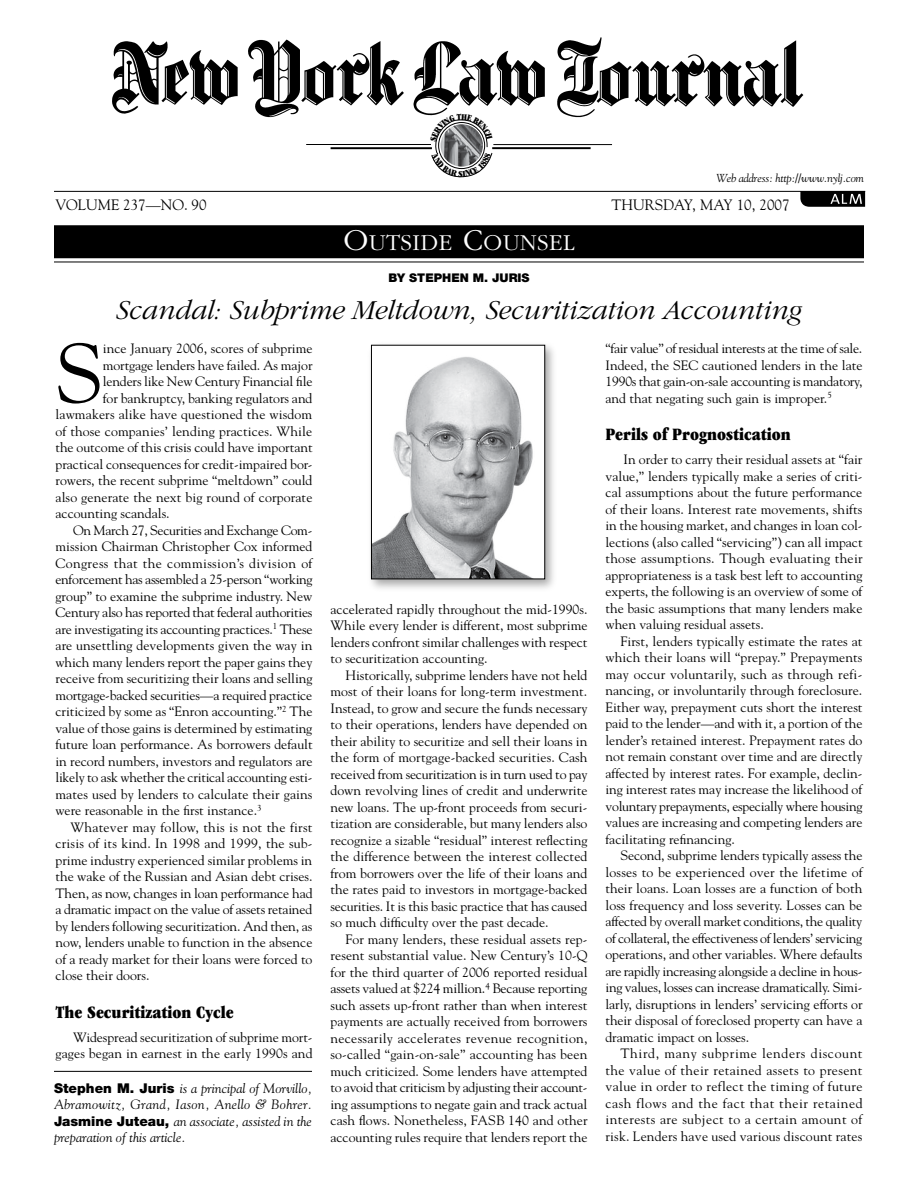
<style>
.page{position:relative;width:918px;height:1188px;background:#fff}
.page>*{position:absolute;margin:0;border:0;box-sizing:border-box;transform-origin:0 0}
.t1{font:83.85px "Goudy";color:#000}
.t2{font:italic 300 28.5px "ITC Garamond Std";letter-spacing:-.005em;color:#000}
.t3{font:300 23.7px "ITC Garamond Std";letter-spacing:.015em;color:#fff}
.t4{font:18px "ITC Garamond Std Ult Cond";color:#000}
.t5{font:15px "Goudy";color:#000}
.t6{font:13.5px/16.5px "Goudy";color:#000;text-align:justify}
.t7{font:13.5px "Goudy";letter-spacing:-.02em;color:#000}
.t8{font:italic 13.5px/16.5px "Goudy";color:#000;text-align:justify}
.t9{font:13.5px "Goudy";letter-spacing:.025em;color:#000}
.t10{font:900 12px "Helvetica Neue LT Std";color:#000}
.t11{font:italic 11.55px "Goudy";letter-spacing:-.02em;color:#000}
.s1{font-size:31.5px}
.s2{font-family:"Helvetica Neue LT Std";font-weight:900;font-style:normal}
</style>
<div class="page">
<img style="left:112px;top:37px;width:692px;height:81px">
<hr style="left:331px;top:147px;width:101px;height:2px;background:#000">
<hr style="left:306px;top:144px;width:125px;height:1px;background:#000">
<hr style="left:493px;top:144px;width:119px;height:1px;background:#000">
<hr style="left:492px;top:147px;width:99px;height:2px;background:#000">
<hr style="left:54px;top:191px;width:811px;height:1px;background:#000">
<svg style="left:800px;top:192px;width:65px;height:15px"></svg>
<div style="left:54px;top:225px;width:810px;height:33px;background:#000"></div>
<hr style="left:54px;top:262px;width:810px;height:1px;background:#000">
<hr style="left:54px;top:1071px;width:258px;height:1px;background:#000">
<div style="left:367px;top:340px;width:192px;height:253px;background:#000;opacity:.35"></div>
<img style="left:373px;top:347px;width:170px;height:230px">
<div style="left:371px;top:345px;width:174px;height:234px;border:1px solid #000"></div>
<svg style="left:430px;top:113px;width:63px;height:64px"></svg>
<p class="t11" style="left:716px;top:171px;width:149px">Web address: http://www.nylj.com</p>
<p class="t5" style="left:56px;top:196px;width:153px">Volume 237—no. 90</p>
<p class="t5" style="left:611px;top:196px;width:180px">thursday, may 10, 2007</p>
<h3 class="t3" style="left:343px;top:230px;width:233px"><span class="s1">O</span>UTSIDE <span class="s1">C</span>OUNSEL</h3>
<p class="t10" style="left:388px;top:270px;width:142px">By Stephen m. juris</p>
<h2 class="t2" style="left:116px;top:295px;width:688px">Scandal: Subprime Meltdown, Securitization Accounting</h2>
<h1 class="t1" style="left:56px;top:322px;width:49px">S</h1>
<p class="t6" style="left:103px;top:340px;width:211px">ince January 2006, scores of subprime</p>
<p class="t6" style="left:103px;top:356px;width:211px">mortgage lenders have failed. As major</p>
<p class="t6" style="left:103px;top:373px;width:211px">lenders like New Century Financial file</p>
<p class="t6" style="left:103px;top:389px;width:211px">for bankruptcy, banking regulators and</p>
<p class="t6" style="left:56px;top:406px;width:258px">lawmakers alike have questioned the wisdom</p>
<p class="t6" style="left:56px;top:422px;width:258px">of those companies’ lending practices. While</p>
<p class="t6" style="left:56px;top:439px;width:259px">the outcome of this crisis could have important</p>
<p class="t6" style="left:56px;top:455px;width:258px">practical consequences for credit-impaired bor-</p>
<p class="t6" style="left:56px;top:472px;width:258px">rowers, the recent subprime “meltdown” could</p>
<p class="t6" style="left:56px;top:488px;width:258px">also generate the next big round of corporate</p>
<p class="t6" style="left:56px;top:505px;width:116px">accounting scandals.</p>
<p class="t7" style="left:73px;top:522px;width:241px">On March 27, Securities and Exchange Com-</p>
<p class="t6" style="left:56px;top:538px;width:259px">mission Chairman Christopher Cox informed</p>
<p class="t9" style="left:56px;top:555px;width:258px">Congress that the commission’s division of</p>
<p class="t7" style="left:56px;top:571px;width:259px">enforcement has assembled a 25-person “working</p>
<p class="t6" style="left:56px;top:587px;width:258px">group” to examine the subprime industry. New</p>
<p class="t7" style="left:56px;top:604px;width:259px">Century also has reported that federal authorities</p>
<p class="t7" style="left:56px;top:621px;width:258px">are investigating its accounting practices.<sup>1</sup> These</p>
<p class="t6" style="left:56px;top:637px;width:258px">are unsettling developments given the way in</p>
<p class="t6" style="left:56px;top:653px;width:258px">which many lenders report the paper gains they</p>
<p class="t6" style="left:56px;top:670px;width:259px">receive from securitizing their loans and selling</p>
<p class="t6" style="left:56px;top:686px;width:258px">mortgage-backed securities—a required practice</p>
<p class="t6" style="left:56px;top:703px;width:258px">criticized by some as “Enron accounting.”<sup>2</sup> The</p>
<p class="t6" style="left:56px;top:719px;width:258px">value of those gains is determined by estimating</p>
<p class="t6" style="left:56px;top:736px;width:259px">future loan performance. As borrowers default</p>
<p class="t6" style="left:56px;top:752px;width:258px">in record numbers, investors and regulators are</p>
<p class="t7" style="left:56px;top:769px;width:258px">likely to ask whether the critical accounting esti-</p>
<p class="t6" style="left:56px;top:785px;width:259px">mates used by lenders to calculate their gains</p>
<p class="t6" style="left:56px;top:802px;width:208px">were reasonable in the first instance.<sup>3</sup></p>
<p class="t6" style="left:70px;top:818px;width:243px">Whatever may follow, this is not the first</p>
<p class="t6" style="left:56px;top:835px;width:258px">crisis of its kind. In 1998 and 1999, the sub-</p>
<p class="t6" style="left:56px;top:851px;width:258px">prime industry experienced similar problems in</p>
<p class="t6" style="left:56px;top:868px;width:259px">the wake of the Russian and Asian debt crises.</p>
<p class="t6" style="left:56px;top:884px;width:259px">Then, as now, changes in loan performance had</p>
<p class="t6" style="left:56px;top:901px;width:258px">a dramatic impact on the value of assets retained</p>
<p class="t6" style="left:56px;top:917px;width:258px">by lenders following securitization. And then, as</p>
<p class="t6" style="left:56px;top:934px;width:258px">now, lenders unable to function in the absence</p>
<p class="t6" style="left:56px;top:950px;width:258px">of a ready market for their loans were forced to</p>
<p class="t6" style="left:56px;top:967px;width:95px">close their doors.</p>
<h3 class="t4" style="left:56px;top:1002px;width:180px">The Securitization Cycle</h3>
<p class="t6" style="left:56px;top:1028px;width:259px;text-align:right">Widespread securitization of subprime mort&shy;gages began in earnest in the early 1990s and</p>
<p class="t8" style="left:54px;top:1080px;width:260px"><span class="s2">Stephen M. Juris</span> is a principal of Morvillo, Abramowitz, Grand, Iason, Anello &amp; Bohrer.<br><span class="s2">Jasmine Juteau,</span> an associate, assisted in the preparation of this article.</p>
<p class="t6" style="left:331px;top:600px;width:259px">accelerated rapidly throughout the mid-1990s.<br>While every lender is different, most subprime lenders confront similar challenges with respect to securitization accounting.</p>
<p class="t6" style="left:331px;top:666px;width:259px;text-indent:15px">Historically, subprime lenders have not held most of their loans for long-term investment.<br>Instead, to grow and secure the funds necessary to their operations, lenders have depended on their ability to securitize and sell their loans in the form of mortgage-backed securities. Cash received from securitization is in turn used to pay down revolving lines of credit and underwrite new loans. The up-front proceeds from securi&shy;tization are considerable, but many lenders also recognize a sizable “residual” interest reflecting the difference between the interest collected from borrowers over the life of their loans and the rates paid to investors in mortgage-backed securities. It is this basic practice that has caused so much difficulty over the past decade.</p>
<p class="t6" style="left:331px;top:930px;width:259px;text-indent:15px">For many lenders, these residual assets rep&shy;resent substantial value. New Century’s 10-Q for the third quarter of 2006 reported residual assets valued at $224 million.<sup>4</sup> Because reporting such assets up-front rather than when interest payments are actually received from borrowers necessarily accelerates revenue recognition, so-called “gain-on-sale” accounting has been much criticized. Some lenders have attempted to avoid that criticism by adjusting their account&shy;ing assumptions to negate gain and track actual cash flows. Nonetheless, FASB 140 and other accounting rules require that lenders report the</p>
<p class="t6" style="left:606px;top:340px;width:259px">“fair value” of residual interests at the time of sale.<br>Indeed, the SEC cautioned lenders in the late 1990s that gain-on-sale accounting is mandatory, and that negating such gain is improper.<sup>5</sup></p>
<h3 class="t4" style="left:606px;top:424px;width:187px">Perils of Prognostication</h3>
<p class="t6" style="left:606px;top:451px;width:259px;text-indent:18px">In order to carry their residual assets at “fair value,” lenders typically make a series of criti&shy;cal assumptions about the future performance of their loans. Interest rate movements, shifts in the housing market, and changes in loan col&shy;lections (also called “servicing”) can all impact those assumptions. Though evaluating their appropriateness is a task best left to accounting experts, the following is an overview of some of the basic assumptions that many lenders make when valuing residual assets.</p>
<p class="t6" style="left:606px;top:632px;width:259px;text-indent:15px">First, lenders typically estimate the rates at which their loans will “prepay.” Prepayments may occur voluntarily, such as through refi&shy;nancing, or involuntarily through foreclosure.<br>Either way, prepayment cuts short the interest paid to the lender-—and with it, a portion of the lender’s retained interest. Prepayment rates do not remain constant over time and are directly affected by interest rates. For example, declin&shy;ing interest rates may increase the likelihood of voluntary prepayments, especially where housing values are increasing and competing lenders are facilitating refinancing.</p>
<p class="t6" style="left:606px;top:847px;width:259px;text-indent:15px">Second, subprime lenders typically assess the losses to be experienced over the lifetime of their loans. Loan losses are a function of both loss frequency and loss severity. Losses can be affected by overall market conditions, the quality of collateral, the effectiveness of lenders’ servicing operations, and other variables. Where defaults are rapidly increasing alongside a decline in hous&shy;ing values, losses can increase dramatically. Simi&shy;larly, disruptions in lenders’ servicing efforts or their disposal of foreclosed property can have a dramatic impact on losses.</p>
<p class="t6" style="left:606px;top:1045px;width:259px;text-indent:15px">Third, many subprime lenders discount the value of their retained assets to present value in order to reflect the timing of future cash flows and the fact that their retained interests are subject to a certain amount of risk. Lenders have used various discount rates</p>
</div>
